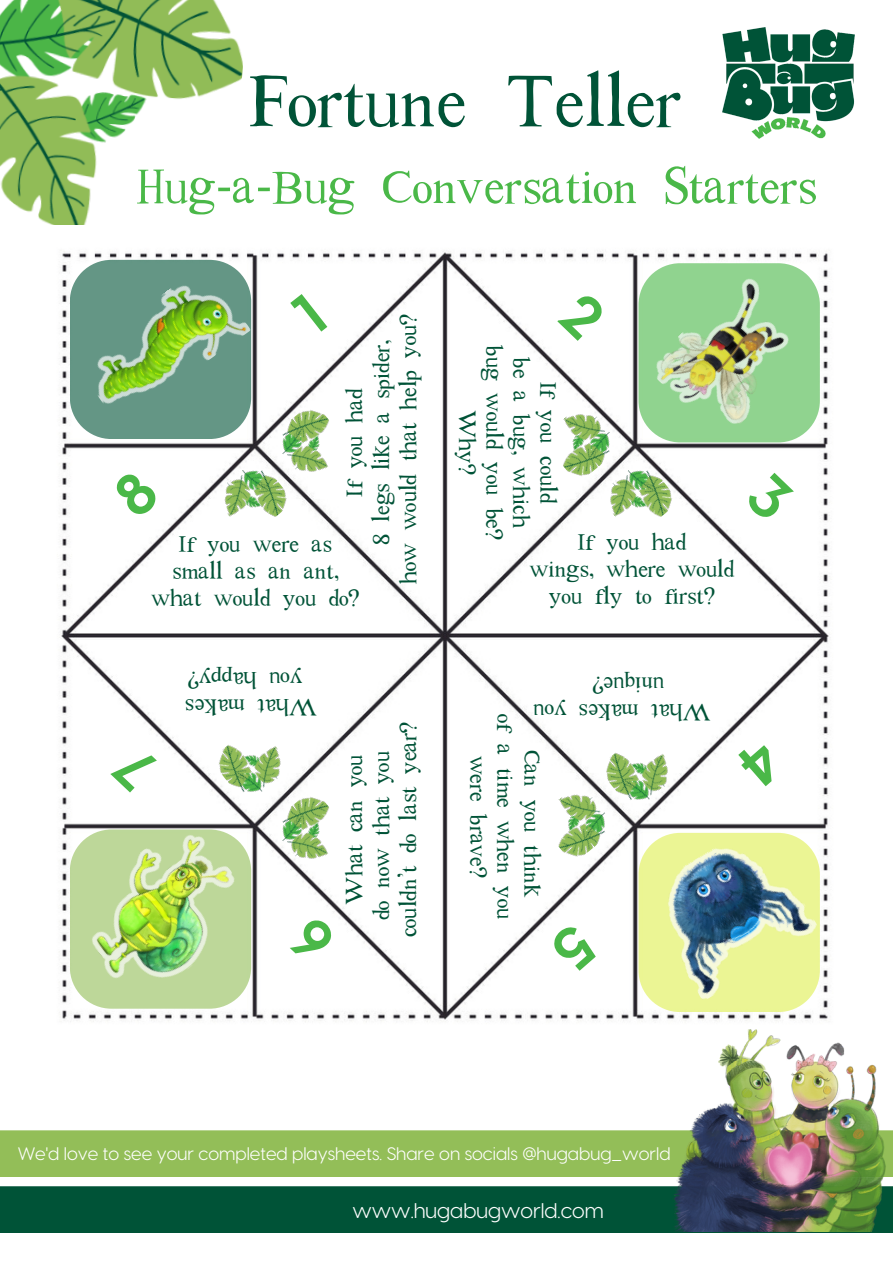
<style>
.page{position:relative;width:893px;height:1264px;background:#fff}
.page>*{position:absolute;margin:0;border:0;box-sizing:border-box;transform-origin:0 0}
.t1{font:78.15px "Toms New Roman";color:#005337}
.t2{font:53.25px "Toms New Roman";color:#4ab848}
.t3{font:25.2px "Toms New Roman";color:#005337}
.t4{font:21px "Visby CF";color:#fff}
.t5{font:18px "Visby CF";color:#fff}
</style>
<div class="page">
<img style="left:0;top:0;width:243px;height:225px">
<img style="left:722px;top:28px;width:132px;height:110px">
<div style="left:0;top:1186px;width:892px;height:46px;background:#005337"></div>
<div style="left:0;top:1130px;width:892px;height:47px;background:#93be58"></div>
<img style="left:59px;top:251px;width:770px;height:771px">
<img style="left:669px;top:1029px;width:217px;height:202px">
<svg style="left:70px;top:260px;width:181px;height:179px"></svg>
<svg style="left:638px;top:263px;width:181px;height:179px"></svg>
<svg style="left:638px;top:1001px;width:181px;height:11px"></svg>
<img style="left:71px;top:264px;width:180px;height:160px">
<img style="left:60px;top:815px;width:202px;height:196px">
<img style="left:646px;top:265px;width:176px;height:177px">
<img style="left:638px;top:823px;width:182px;height:178px">
<img style="left:540px;top:401px;width:82px;height:83px">
<img style="left:597px;top:457px;width:82px;height:82px">
<img style="left:212px;top:457px;width:82px;height:82px">
<img style="left:535px;top:781px;width:82px;height:83px">
<img style="left:210px;top:722px;width:82px;height:82px">
<img style="left:269px;top:788px;width:82px;height:82px">
<img style="left:269px;top:401px;width:82px;height:82px">
<img style="left:597px;top:730px;width:82px;height:82px">
<svg style="left:290px;top:293px;width:37px;height:43px"></svg>
<svg style="left:557px;top:290px;width:50px;height:51px"></svg>
<svg style="left:743px;top:471px;width:52px;height:51px"></svg>
<svg style="left:734px;top:738px;width:51px;height:51px"></svg>
<svg style="left:287px;top:914px;width:49px;height:51px"></svg>
<svg style="left:548px;top:922px;width:51px;height:52px"></svg>
<svg style="left:110px;top:743px;width:48px;height:50px"></svg>
<svg style="left:110px;top:467px;width:51px;height:52px"></svg>
<p class="t1" style="left:248px;top:45px;width:433px">Fortune Teller</p>
<p class="t2" style="left:137px;top:147px;width:681px">Hug-a-Bug Conversation Starters</p>
<p class="t3" style="left:390px;top:584px;width:272px;rotate:-90deg">how would that help you?</p>
<p class="t3" style="left:363px;top:545px;width:207px;rotate:-90deg">8 legs like a spider,</p>
<p class="t3" style="left:336px;top:497px;width:110px;rotate:-90deg">If you had</p>
<p class="t3" style="left:179px;top:526px;width:155px">If you were as</p>
<p class="t3" style="left:172px;top:553px;width:168px">small as an ant,</p>
<p class="t3" style="left:151px;top:580px;width:209px">what would you do?</p>
<p class="t3" style="left:256px;top:698px;width:70px;rotate:-180deg">?yppah</p>
<p class="t3" style="left:302px;top:698px;width:34px;rotate:-180deg">uoy</p>
<p class="t3" style="left:245px;top:725px;width:61px;rotate:-180deg">m seka</p>
<p class="t3" style="left:317px;top:725px;width:61px;rotate:-180deg">W t ah</p>
<p class="t3" style="left:390px;top:937px;width:217px;rotate:-90deg">couldn’t do last year?</p>
<p class="t3" style="left:336px;top:904px;width:152px;rotate:-90deg">What can you</p>
<p class="t3" style="left:363px;top:920px;width:170px;rotate:-90deg">do now that you</p>
<p class="t3" style="left:512px;top:345px;width:196px;rotate:90deg">bug would you be?</p>
<p class="t3" style="left:539px;top:357px;width:172px;rotate:90deg">be a bug, which</p>
<p class="t3" style="left:566px;top:382px;width:123px;rotate:90deg">If you could</p>
<p class="t3" style="left:485px;top:410px;width:66px;rotate:90deg">Why?</p>
<p class="t3" style="left:577px;top:523px;width:110px">If you had</p>
<p class="t3" style="left:529px;top:550px;width:206px">wings, where would</p>
<p class="t3" style="left:549px;top:577px;width:167px">you fly to first?</p>
<p class="t3" style="left:664px;top:704px;width:73px;rotate:-180deg">?euqinu</p>
<p class="t3" style="left:566px;top:731px;width:34px;rotate:-180deg">uoy</p>
<p class="t3" style="left:638px;top:731px;width:61px;rotate:-180deg">m seka</p>
<p class="t3" style="left:710px;top:731px;width:61px;rotate:-180deg">W t ah</p>
<p class="t3" style="left:524px;top:714px;width:206px;rotate:90deg">of a time when you</p>
<p class="t3" style="left:551px;top:749px;width:149px;rotate:90deg">Can you think</p>
<p class="t3" style="left:497px;top:755px;width:124px;rotate:90deg">were brave?</p>
<p class="t5" style="left:18px;top:1141px;width:654px">We'd love to see your completed playsheets. Share on socials @hugabug_world</p>
<p class="t4" style="left:352px;top:1196px;width:252px">www.hugabugworld.com</p>
</div>
